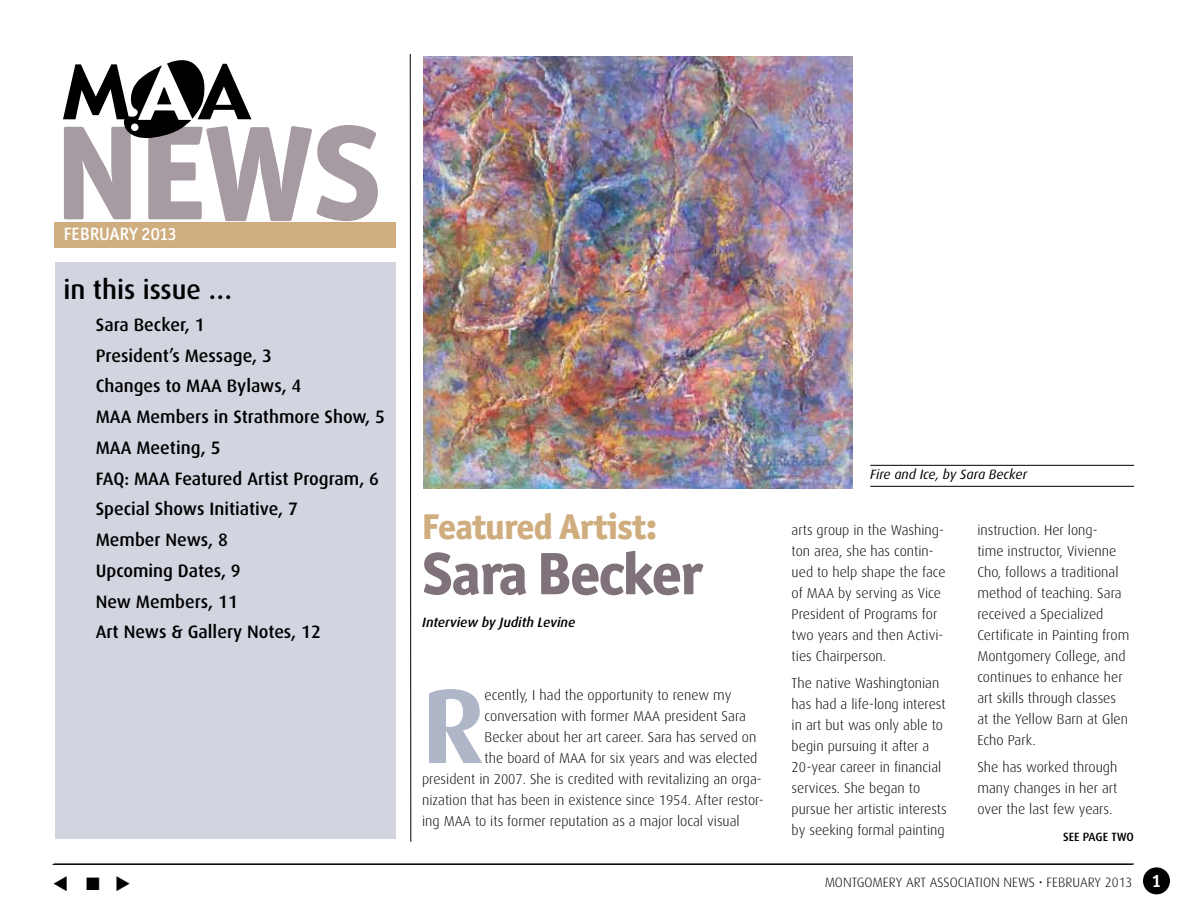
<style>
.page{position:relative;width:1188px;height:918px;background:#fff}
.page>*{position:absolute;margin:0;border:0;box-sizing:border-box;transform-origin:0 0}
.t1{font:800 135px "Officina Sans ITC Std";color:#a69ba3}
.t2{font:700 105.75px "Dax";color:#afb6c8}
.t3{font:800 60px "Officina Sans ITC Std";letter-spacing:-.03em;color:#80727b}
.t4{font:800 36px "Officina Sans ITC Std";letter-spacing:-.02em;color:#cfad7e}
.t5{font:500 27px "Dax";color:#000}
.t6{font:500 18px/30.8px "Dax";color:#000}
.t7{font:500 18px "Officina Sans ITC Std";color:#fff}
.t8{font:18px "Wingdings 3";color:#000}
.t9{font:300 14.25px/21px "Dax";color:#000}
.t10{font:300 13.5px "Dax";color:#000}
.t11{font:italic 500 13.5px "Dax OT";color:#000}
.t12{font:italic 13.5px "Dax OT";color:#000}
.t13{font:500 12px "Dax";color:#000}
.s1{font-family:"Officina Sans ITC Std";font-weight:700;font-size:18px;color:#fff}
</style>
<div class="page">
<hr style="left:52px;top:864px;width:1080px;height:1px;background:#000">
<div style="left:1143px;top:867px;width:27px;height:27px;background:#000;border-radius:50%"></div>
<svg style="left:63px;top:60px;width:188px;height:78px"></svg>
<div style="left:131px;top:124px;width:7px;height:7px;background:#fff;border-radius:50%"></div>
<svg style="left:409px;top:54px;width:3px;height:788px"></svg>
<div style="left:54px;top:222px;width:342px;height:26px;background:#cfad7e"></div>
<hr style="left:54px;top:864px;width:1080px;height:1px;background:#000">
<div style="left:55px;top:262px;width:341px;height:577px;background:#d2d5e0"></div>
<img style="left:423px;top:56px;width:430px;height:432px">
<hr style="left:870px;top:465px;width:264px;height:1px;background:#000">
<hr style="left:870px;top:486px;width:264px;height:1px;background:#000">
<h1 class="t1" style="left:55px;top:88px;width:329px">NEWS</h1>
<p class="t7" style="left:64px;top:223px;width:115px">FEBRUARY 2013</p>
<h3 class="t5" style="left:64px;top:275px;width:170px">in this issue …</h3>
<p class="t6" style="left:96px;top:309px;width:291px">Sara Becker, 1<br>President’s Message, 3<br>Changes to MAA Bylaws, 4<br>MAA Members in Strathmore Show, 5<br>MAA Meeting, 5<br>FAQ: MAA Featured Artist Program, 6<br>Special Shows Initiative, 7<br>Member News, 8<br>Upcoming Dates, 9<br>New Members, 11<br>Art News &amp; Gallery Notes, 12</p>
<h3 class="t4" style="left:422px;top:504px;width:236px">Featured Artist:</h3>
<h3 class="t3" style="left:422px;top:536px;width:282px">Sara Becker</h3>
<p class="t11" style="left:422px;top:610px;width:155px">Interview by Judith Levine</p>
<h2 class="t2" style="left:422px;top:667px;width:64px">R</h2>
<p class="t9" style="left:485px;top:685px;width:248px">ecently, I had the opportunity to renew my</p>
<p class="t9" style="left:485px;top:706px;width:263px">conversation with former MAA president Sara</p>
<p class="t9" style="left:485px;top:727px;width:273px">Becker about her art career. Sara has served on</p>
<p class="t9" style="left:485px;top:748px;width:274px">the board of MAA for six years and was elected</p>
<p class="t9" style="left:422px;top:769px;width:341px">president in 2007. She is credited with revitalizing an orga-</p>
<p class="t9" style="left:422px;top:790px;width:343px">nization that has been in existence since 1954. After restor-</p>
<p class="t9" style="left:422px;top:811px;width:319px">ing MAA to its former reputation as a major local visual</p>
<p class="t12" style="left:870px;top:462px;width:158px">Fire and Ice, by Sara Becker</p>
<p class="t9" style="left:792px;top:519px;width:155px">arts group in the Washing&shy;ton area, she has contin&shy;ued to help shape the face of MAA by serving as Vice<br>President of Programs for two years and then Activi&shy;ties Chairperson.</p>
<p class="t9" style="left:792px;top:673px;width:157px">The native Washingtonian has had a life-long interest in art but was only able to begin pursuing it after a<br>20-year career in financial services. She began to pursue her artistic interests by seeking formal painting</p>
<p class="t9" style="left:977px;top:519px;width:153px">instruction. Her long-<br>time instructor, Vivienne<br>Cho, follows a traditional method of teaching. Sara received a Specialized<br>Certificate in Painting from<br>Montgomery College, and continues to enhance her art skills through classes at the Yellow Barn at Glen<br>Echo Park.</p>
<p class="t9" style="left:977px;top:757px;width:142px;text-align:justify">She has worked through many changes in her art over the last few years.</p>
<p class="t13" style="left:1063px;top:830px;width:73px">SEE PAGE TWO</p>
<p class="t8" style="left:52px;top:874px;width:80px">▼ ■ ◆</p>
<p class="t10" style="left:825px;top:875px;width:338px">MONTGOMERY ART ASSOCIATION NEWS • FEBRUARY 2013 <span class="s1">1</span></p>
</div>
